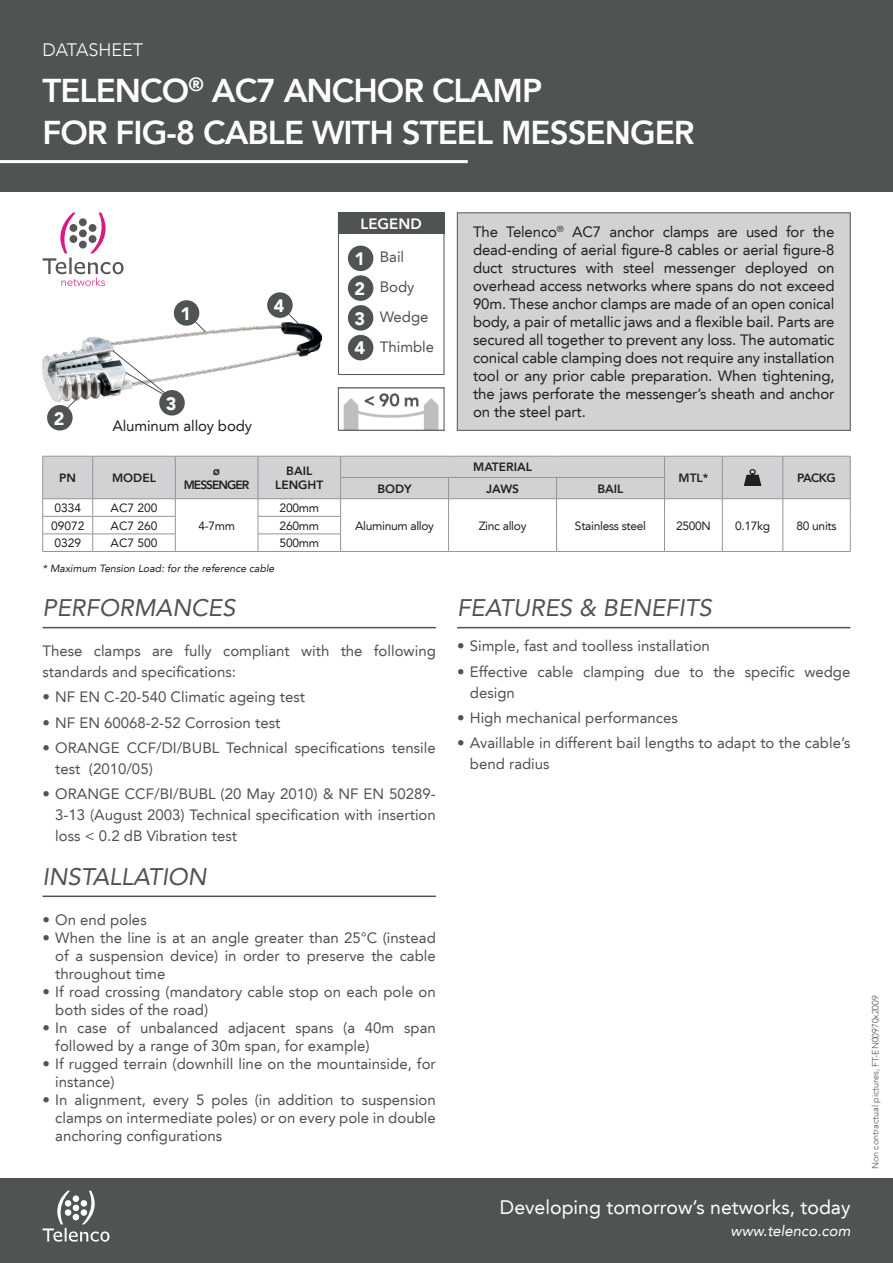
<style>
.page{position:relative;width:893px;height:1263px;background:#fff}
.page>*{position:absolute;margin:0;border:0;box-sizing:border-box;transform-origin:0 0}
.titre{font:800 33px "Avenir LT";letter-spacing:-.03em;color:#fff}
.t1{font:italic 24px "Avenir LT";color:#505353}
.labeur{font:19.5px "Avenir LT";color:#fff}
.type_document{font:300 18px "Avenir LT";color:#fff}
.t2{font:900 18px "Avenir 95";color:#fff}
.liste{font:15px/18px "Avenir LT";color:#505353}
.description{font:15px/18px "Avenir LT";letter-spacing:-.01em;color:#231f20;text-align:justify}
.description-2{font:15px "Avenir LT";color:#505353}
.t3{font:italic 15px "Avenir LT";color:#fff}
.description-3{font:800 15px "Avenir LT";color:#fff}
.tableau_code-condt{font:12px "Avenir LT";letter-spacing:-.025em;color:#231f20}
.tableau_entete{font:800 12px/14.4px "Avenir LT";color:#231f20;text-align:center}
.tableau_designation{font:12px "Avenir LT";color:#231f20}
.tableau_entete-2{font:800 12px/14.4px "Avenir LT";letter-spacing:-.08em;color:#231f20;text-align:center}
.t4{font:italic 10.5px "Avenir LT";color:#231f20}
.t5{font:300 9px "Avenir LT";color:#505353}
</style>
<div class="page">
<div style="left:0;top:1178px;width:893px;height:85px;background:#505353"></div>
<div style="left:0;top:0;width:893px;height:191px;background:#505353"></div>
<hr style="left:0;top:160px;width:468px;height:3px;background:#fff">
<svg style="left:43px;top:1191px;width:67px;height:51px"></svg>
<img style="left:43px;top:322px;width:279px;height:79px">
<hr style="left:43px;top:627px;width:393px;height:1px;background:#505353">
<hr style="left:457px;top:627px;width:393px;height:1px;background:#505353">
<div style="left:457px;top:212px;width:394px;height:219px;background:#d1d2d4"></div>
<hr style="left:43px;top:551px;width:50px;height:1px;background:#939598">
<hr style="left:93px;top:551px;width:82px;height:1px;background:#939598">
<hr style="left:175px;top:551px;width:83px;height:1px;background:#939598">
<hr style="left:258px;top:551px;width:83px;height:1px;background:#939598">
<hr style="left:341px;top:551px;width:108px;height:1px;background:#939598">
<hr style="left:449px;top:551px;width:108px;height:1px;background:#939598">
<hr style="left:557px;top:551px;width:107px;height:1px;background:#939598">
<hr style="left:664px;top:551px;width:58px;height:1px;background:#939598">
<hr style="left:722px;top:551px;width:61px;height:1px;background:#939598">
<hr style="left:783px;top:551px;width:67px;height:1px;background:#939598">
<svg style="left:42px;top:456px;width:809px;height:95px"></svg>
<svg style="left:286px;top:311px;width:14px;height:14px"></svg>
<div style="left:174px;top:300px;width:25px;height:26px;background:#505353;border-radius:50%"></div>
<div style="left:47px;top:405px;width:26px;height:25px;background:#505353;border-radius:50%"></div>
<img style="left:343px;top:393px;width:96px;height:35px">
<svg style="left:43px;top:213px;width:81px;height:73px"></svg>
<svg style="left:66px;top:396px;width:14px;height:14px"></svg>
<div style="left:338px;top:213px;width:106px;height:21px;background:#505353"></div>
<div style="left:338px;top:214px;width:106px;height:161px;border:1px solid #505353"></div>
<div style="left:348px;top:246px;width:25px;height:25px;background:#505353;border-radius:50%"></div>
<div style="left:348px;top:275px;width:25px;height:26px;background:#505353;border-radius:50%"></div>
<div style="left:348px;top:305px;width:25px;height:26px;background:#505353;border-radius:50%"></div>
<div style="left:348px;top:335px;width:25px;height:25px;background:#505353;border-radius:50%"></div>
<div style="left:267px;top:292px;width:26px;height:26px;background:#505353;border-radius:50%"></div>
<svg style="left:192px;top:319px;width:14px;height:14px"></svg>
<svg style="left:112px;top:350px;width:61px;height:50px"></svg>
<div style="left:159px;top:390px;width:26px;height:26px;background:#505353;border-radius:50%"></div>
<hr style="left:43px;top:895px;width:393px;height:2px;background:#505353">
<p class="type_document" style="left:43px;top:39px;width:102px">DATASHEET</p>
<p class="titre" style="left:43px;top:71px;width:501px">TELENCO<sup>®</sup> AC7 ANCHOR CLAMP</p>
<p class="titre" style="left:43px;top:113px;width:654px">FOR FIG-8 CABLE WITH STEEL MESSENGER</p>
<p class="t2" style="left:54px;top:407px;width:12px">2</p>
<p class="t2" style="left:180px;top:303px;width:12px">1</p>
<p class="t2" style="left:274px;top:295px;width:12px">4</p>
<p class="t2" style="left:166px;top:392px;width:12px">3</p>
<p class="description" style="left:112px;top:416px;width:141px">Aluminum alloy body</p>
<p class="description-3" style="left:361px;top:215px;width:63px">LEGEND</p>
<p class="description-2" style="left:380px;top:248px;width:26px">Bail</p>
<p class="description-2" style="left:380px;top:278px;width:36px">Body</p>
<p class="description-2" style="left:380px;top:308px;width:50px">Wedge</p>
<p class="description-2" style="left:380px;top:338px;width:56px">Thimble</p>
<p class="t2" style="left:355px;top:248px;width:12px">1</p>
<p class="t2" style="left:355px;top:278px;width:12px">2</p>
<p class="t2" style="left:355px;top:307px;width:12px">3</p>
<p class="t2" style="left:355px;top:337px;width:12px">4</p>
<p class="description" style="left:473px;top:223px;width:363px">The Telenco<sup>®</sup> AC7 anchor clamps are used for the dead-ending of aerial figure-8 cables or aerial figure-8 duct structures with steel messenger deployed on overhead access networks where spans do not exceed 90m. These anchor clamps are made of an open conical body, a pair of metallic jaws and a flexible bail. Parts are secured all together to prevent any loss. The automatic conical cable clamping does not require any installation tool or any prior cable preparation. When tightening, the jaws perforate the messenger’s sheath and anchor on the steel part.</p>
<p class="tableau_entete" style="left:59px;top:471px;width:18px">PN</p>
<p class="tableau_entete" style="left:112px;top:471px;width:45px">MODEL</p>
<p class="tableau_entete-2" style="left:184px;top:463px;width:67px">ø<br>MESSENGER</p>
<p class="tableau_entete" style="left:275px;top:463px;width:50px">BAIL<br>LENGHT</p>
<p class="tableau_entete" style="left:473px;top:460px;width:60px">MATERIAL</p>
<p class="tableau_entete" style="left:377px;top:481px;width:36px">BODY</p>
<p class="tableau_entete" style="left:486px;top:481px;width:35px">JAWS</p>
<p class="tableau_entete" style="left:597px;top:481px;width:28px">BAIL</p>
<p class="tableau_code-condt" style="left:54px;top:501px;width:28px">0334</p>
<p class="tableau_designation" style="left:111px;top:501px;width:48px">AC7 200</p>
<p class="tableau_code-condt" style="left:280px;top:501px;width:41px">200mm</p>
<p class="tableau_entete" style="left:678px;top:471px;width:31px">MTL*</p>
<p class="tableau_entete" style="left:797px;top:471px;width:40px">PACKG</p>
<p class="tableau_code-condt" style="left:51px;top:518px;width:35px">09072</p>
<p class="tableau_designation" style="left:111px;top:518px;width:48px">AC7 260</p>
<p class="tableau_code-condt" style="left:280px;top:518px;width:41px">260mm</p>
<p class="tableau_code-condt" style="left:355px;top:518px;width:81px">Aluminum alloy</p>
<p class="tableau_code-condt" style="left:479px;top:518px;width:49px">Zinc alloy</p>
<p class="tableau_code-condt" style="left:575px;top:518px;width:73px">Stainless steel</p>
<p class="tableau_code-condt" style="left:676px;top:518px;width:36px">2500N</p>
<p class="tableau_code-condt" style="left:735px;top:518px;width:37px">0.17kg</p>
<p class="tableau_code-condt" style="left:796px;top:518px;width:42px">80 units</p>
<p class="tableau_code-condt" style="left:54px;top:536px;width:28px">0329</p>
<p class="tableau_designation" style="left:111px;top:536px;width:48px">AC7 500</p>
<p class="tableau_code-condt" style="left:280px;top:536px;width:41px">500mm</p>
<p class="t4" style="left:43px;top:563px;width:233px">* Maximum Tension Load: for the reference cable</p>
<p class="tableau_code-condt" style="left:198px;top:518px;width:38px">4-7mm</p>
<p class="t1" style="left:43px;top:594px;width:194px">PERFORMANCES</p>
<p class="t1" style="left:457px;top:594px;width:256px">FEATURES &amp; BENEFITS</p>
<p class="liste" style="left:43px;top:640px;width:395px;line-height:21px">These clamps are fully compliant with the following standards and specifications:</p>
<p class="liste" style="left:43px;top:688px;width:264px">• NF EN C-20-540 Climatic ageing test</p>
<p class="liste" style="left:43px;top:713px;width:239px">• NF EN 60068-2-52 Corrosion test</p>
<p class="liste" style="left:55px;top:737px;width:382px;line-height:21px;text-indent:-13px">• ORANGE CCF/DI/BUBL Technical specifications tensile test (2010/05)</p>
<p class="liste" style="left:55px;top:783px;width:382px;line-height:21px;text-align:justify;text-indent:-13px">• ORANGE CCF/BI/BUBL (20 May 2010) &amp; NF EN 50289- 3-13 (August 2003) Technical specification with insertion loss &lt; 0.2 dB Vibration test</p>
<p class="liste" style="left:457px;top:637px;width:254px">• Simple, fast and toolless installation</p>
<p class="liste" style="left:470px;top:661px;width:382px;line-height:21px;text-indent:-13px">• Effective cable clamping due to the specific wedge design</p>
<p class="liste" style="left:457px;top:709px;width:222px">• High mechanical performances</p>
<p class="liste" style="left:470px;top:732px;width:382px;line-height:21px;text-indent:-13px">• Availlable in different bail lengths to adapt to the cable’s bend radius</p>
<p class="t1" style="left:43px;top:862px;width:166px">INSTALLATION</p>
<p class="liste" style="left:43px;top:910px;width:106px">• On end poles</p>
<p class="liste" style="left:55px;top:928px;width:382px;text-align:justify;text-indent:-13px">• When the line is at an angle greater than 25°C (instead of a suspension device) in order to preserve the cable throughout time</p>
<p class="liste" style="left:55px;top:982px;width:382px;text-indent:-13px">• If road crossing (mandatory cable stop on each pole on both sides of the road)</p>
<p class="liste" style="left:55px;top:1018px;width:382px;text-indent:-13px">• In case of unbalanced adjacent spans (a 40m span followed by a range of 30m span, for example)</p>
<p class="liste" style="left:55px;top:1054px;width:382px;text-indent:-13px">• If rugged terrain (downhill line on the mountainside, for instance)</p>
<p class="liste" style="left:55px;top:1090px;width:382px;text-align:justify;text-indent:-13px">• In alignment, every 5 poles (in addition to suspension clamps on intermediate poles) or on every pole in double anchoring configurations</p>
<p class="labeur" style="left:500px;top:1196px;width:352px">Developing tomorrow’s networks, today</p>
<p class="t3" style="left:731px;top:1222px;width:121px">www.telenco.com</p>
<p class="t5" style="left:870px;top:1169px;width:175px;rotate:-90deg">Non contractual pictures, FT-EN00970x2009</p>
</div>
